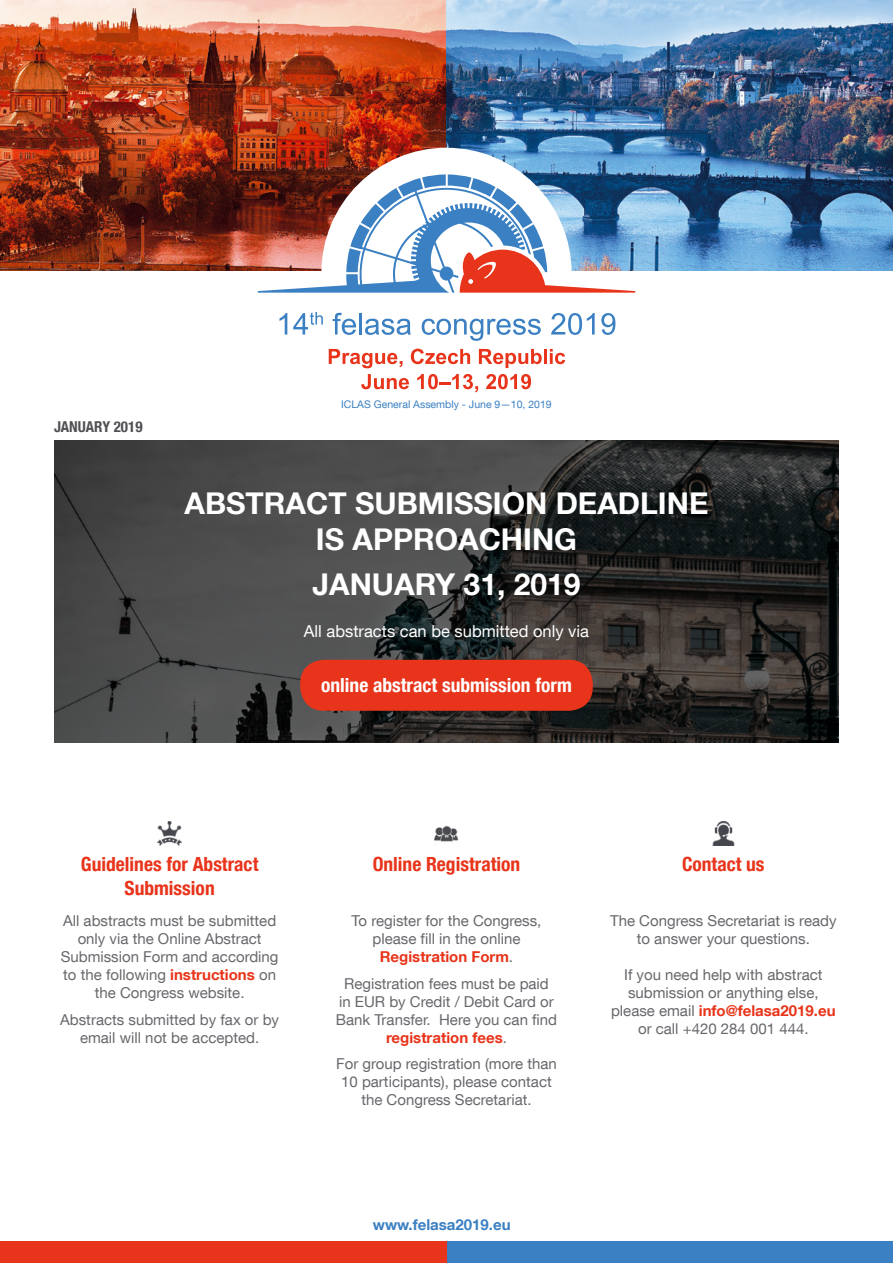
<style>
.page{position:relative;width:893px;height:1263px;background:#fff}
.page>*{position:absolute;margin:0;border:0;box-sizing:border-box;transform-origin:0 0}
.t1{font:700 30px/36px "Helvetica Neue LT Com";color:#fff;text-align:center}
.t2{font:700 condensed 19.5px/23.4px "Helvetica Neue LT Com";color:#e8341a;text-align:center}
.t3{font:700 condensed 19.5px "Helvetica Neue LT Com";color:#fff}
.t4{font:16.5px "Helvetica Neue LT Com";color:#fff}
.t5{font:15px/18px "Helvetica Neue LT Com";color:#68676c;text-align:center}
.t6{font:700 15px "Helvetica Neue LT Com";color:#3b80c2}
.t7{font:700 condensed 15px "Helvetica Neue LT Com";color:#504f53}
.t8{font:10.5px "Helvetica Neue LT Com";color:#3b80c2}
.s1{font-weight:700;color:#e8341a}
</style>
<div class="page">
<img style="left:0;top:0;width:893px;height:271px">
<div style="left:321px;top:148px;width:251px;height:250px;background:#fff;border-radius:50%"></div>
<svg style="left:279px;top:312px;width:44px;height:23px"></svg>
<svg style="left:601px;top:313px;width:14px;height:22px"></svg>
<img style="left:258px;top:165px;width:377px;height:128px">
<svg style="left:329px;top:312px;width:266px;height:80px"></svg>
<div style="left:446px;top:1242px;width:447px;height:21px;background:#3b80c2"></div>
<div style="left:0;top:1242px;width:446px;height:21px;background:#e8341a"></div>
<img style="left:158px;top:821px;width:24px;height:24px">
<img style="left:434px;top:825px;width:24px;height:17px">
<img style="left:712px;top:821px;width:23px;height:24px">
<svg style="left:54px;top:440px;width:785px;height:303px;background:#383938"></svg>
<div style="left:300px;top:660px;width:293px;height:51px;background:#e8341a;border-radius:24px"></div>
<p class="t7" style="left:54px;top:417px;width:90px">JANUARY 2019</p>
<p class="t8" style="left:341px;top:398px;width:212px">ICLAS General Assembly - June 9—10, 2019</p>
<h1 class="t1" style="left:184px;top:484px;width:525px">ABSTRACT SUBMISSION DEADLINE<br>IS APPROACHING</h1>
<h1 class="t1" style="left:312px;top:565px;width:269px">JANUARY 31, 2019</h1>
<p class="t4" style="left:304px;top:621px;width:287px">All abstracts can be submitted only via</p>
<h2 class="t3" style="left:321px;top:674px;width:252px">online abstract submission form</h2>
<h2 class="t2" style="left:81px;top:853px;width:179px">Guidelines for Abstract<br>Submission</h2>
<h2 class="t2" style="left:373px;top:853px;width:149px">Online Registration</h2>
<h2 class="t2" style="left:682px;top:853px;width:84px">Contact us</h2>
<p class="t5" style="left:61px;top:911px;width:219px">All abstracts must be submitted only via the Online Abstract<br>Submission Form and according to the following <span class="s1">instructions</span> on the Congress website.</p>
<p class="t5" style="left:60px;top:1010px;width:220px">Abstracts submitted by fax or by email will not be accepted.</p>
<p class="t5" style="left:610px;top:911px;width:228px">The Congress Secretariat is ready to answer your questions.</p>
<p class="t5" style="left:611px;top:965px;width:226px">If you need help with abstract submission or anything else, please email <span class="s1">info@felasa2019.eu </span>or call +420 284 001 444.</p>
<p class="t5" style="left:352px;top:911px;width:191px">To register for the Congress, please fill in the online<br><span class="s1">Registration Form</span>.</p>
<p class="t5" style="left:336px;top:974px;width:223px">Registration fees must be paid<br>in EUR by Credit / Debit Card or<br>Bank Transfer. Here you can find <span class="s1">registration fees</span>.</p>
<p class="t5" style="left:336px;top:1054px;width:222px">For group registration (more than<br>10 participants), please contact the Congress Secretariat.</p>
<p class="t6" style="left:373px;top:1215px;width:139px">www.felasa2019.eu</p>
</div>
